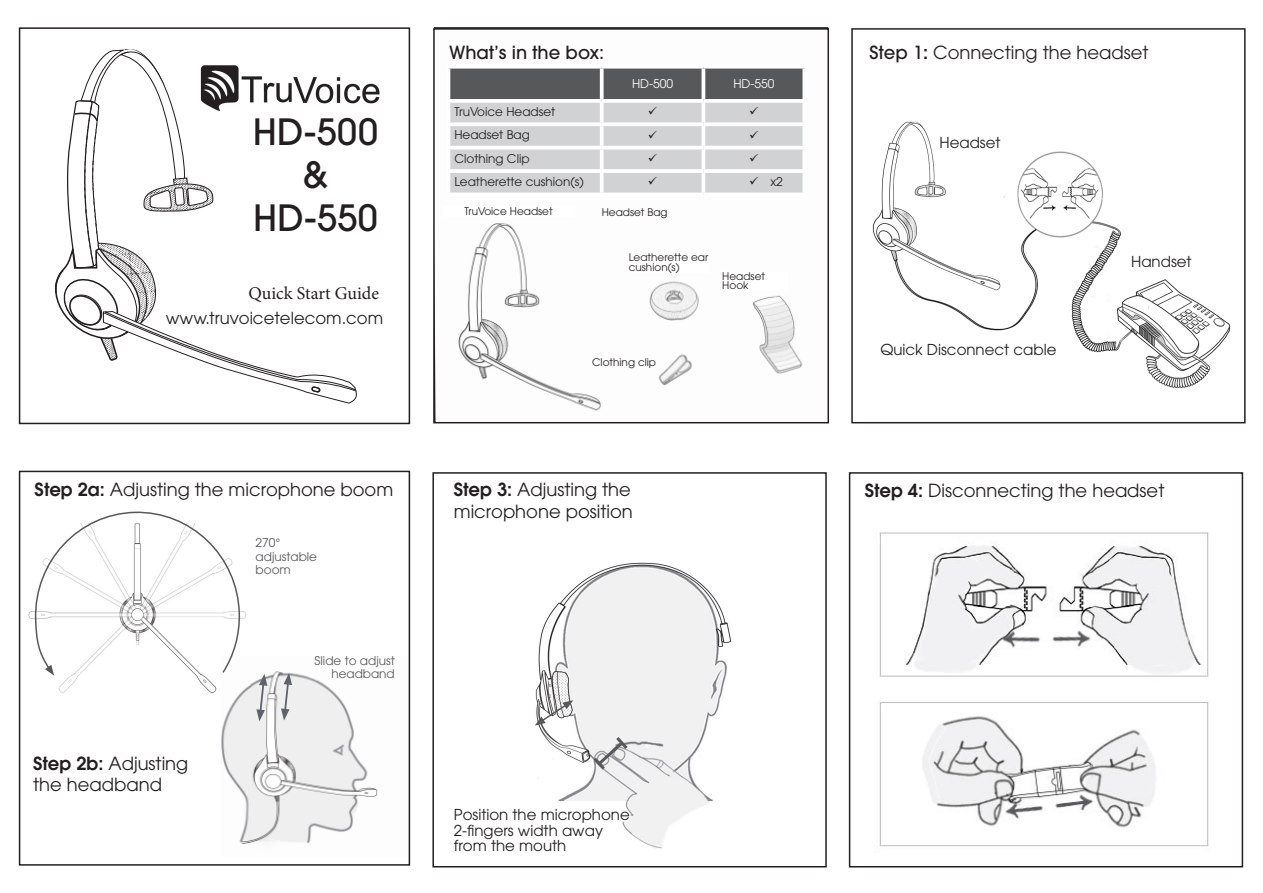
<style>
.page{position:relative;width:1263px;height:893px;background:#fff}
.page>*{position:absolute;margin:0;border:0;box-sizing:border-box;transform-origin:0 0}
.t1{font:500 36px "ITC Avant Garde Pro";letter-spacing:.01em;color:#231f20}
.t2{font:18px/21.6px "ITC Avant Garde Pro";color:#231f20}
.t3{font:500 18px "ITC Avant Garde Pro";color:#231f20}
.t4{font:18px "Minion Pro";color:#231f20}
.t5{font:16.5px "ITC Avant Garde Pro";color:#231f20}
.t6{font:15px/15.6px "ITC Avant Garde Pro";color:#231f20}
.t7{font:12px "ITC Avant Garde Pro";color:#231f20}
.t8{font:12px/12.6px "ITC Avant Garde Pro";color:#57585a;text-align:right}
.t9{font:12px "ITC Avant Garde Pro";color:#fff}
.t10{font:10.5px/9.6px "ITC Avant Garde Pro";color:#231f20}
.s1{font-weight:600}
.s2{font-weight:500}
</style>
<div class="page">
<div style="left:432px;top:472px;width:395px;height:395px;border:2px solid #231f20"></div>
<img style="left:872px;top:28px;width:374px;height:379px">
<svg style="left:55px;top:49px;width:302px;height:355px"></svg>
<div style="left:19px;top:27px;width:391px;height:397px;border:2px solid #231f20"></div>
<img style="left:458px;top:223px;width:345px;height:188px">
<div style="left:433px;top:28px;width:396px;height:395px;border:2px solid #231f20"></div>
<img style="left:535px;top:562px;width:197px;height:287px">
<img style="left:221px;top:671px;width:157px;height:173px">
<svg style="left:626px;top:250px;width:85px;height:27px"></svg>
<div style="left:851px;top:28px;width:394px;height:395px;border:2px solid #231f20"></div>
<div style="left:19px;top:471px;width:391px;height:395px;border:2px solid #231f20"></div>
<svg style="left:535px;top:805px;width:98px;height:44px"></svg>
<svg style="left:535px;top:700px;width:38px;height:26px"></svg>
<svg style="left:590px;top:734px;width:41px;height:39px"></svg>
<svg style="left:312px;top:671px;width:66px;height:12px"></svg>
<svg style="left:34px;top:511px;width:207px;height:165px"></svg>
<div style="left:722px;top:272px;width:66px;height:19px;background:#fff"></div>
<svg style="left:720px;top:269px;width:48px;height:27px"></svg>
<svg style="left:281px;top:673px;width:11px;height:48px"></svg>
<svg style="left:256px;top:674px;width:11px;height:47px"></svg>
<img style="left:200px;top:53px;width:180px;height:67px">
<img style="left:879px;top:532px;width:330px;height:315px">
<div style="left:849px;top:472px;width:394px;height:395px;border:2px solid #231f20"></div>
<hr style="left:135px;top:561px;width:4px;height:26px;background:#fff">
<div style="left:268px;top:711px;width:6px;height:38px;background:#fff"></div>
<svg style="left:448px;top:67px;width:356px;height:127px;background:#bcbdbe"></svg>
<p class="t1" style="left:253px;top:109px;width:127px">HD-500</p>
<p class="t1" style="left:303px;top:152px;width:26px">&amp;</p>
<p class="t1" style="left:253px;top:195px;width:126px">HD-550</p>
<p class="t4" style="left:248px;top:281px;width:132px">Quick Start Guide</p>
<p class="t5" style="left:166px;top:308px;width:219px">www.truvoicetelecom.com</p>
<p class="t2" style="left:35px;top:479px;width:360px"><span class="s1">Step 2a:</span> Adjusting the microphone boom</p>
<p class="t8" style="left:256px;top:536px;width:26px">270°</p>
<p class="t8" style="left:256px;top:550px;width:63px">adjustable</p>
<p class="t8" style="left:256px;top:563px;width:37px">boom</p>
<p class="t2" style="left:33px;top:752px;width:157px"><span class="s1">Step 2b:</span> Adjusting the headband</p>
<p class="t8" style="left:315px;top:655px;width:82px">Slide to adjust headband</p>
<p class="t3" style="left:449px;top:41px;width:157px">What’s in the box:</p>
<p class="t9" style="left:632px;top:76px;width:43px">HD-500</p>
<p class="t9" style="left:733px;top:76px;width:43px">HD-550</p>
<p class="t7" style="left:454px;top:104px;width:102px">TruVoice Headset</p>
<p class="t7" style="left:454px;top:127px;width:77px">Headset Bag</p>
<p class="t7" style="left:454px;top:151px;width:77px">Clothing Clip</p>
<p class="t7" style="left:454px;top:174px;width:131px">Leatherette cushion(s)</p>
<p class="t7" style="left:749px;top:174px;width:35px">✓ x2</p>
<p class="t10" style="left:602px;top:208px;width:67px">Headset Bag</p>
<p class="t10" style="left:464px;top:206px;width:90px">TruVoice Headset</p>
<p class="t10" style="left:629px;top:253px;width:81px">Leatherette ear cushion(s)</p>
<p class="t10" style="left:722px;top:271px;width:44px">Headset</p>
<p class="t10" style="left:722px;top:281px;width:28px">Hook</p>
<p class="t10" style="left:592px;top:357px;width:66px">Clothing clip</p>
<p class="t2" style="left:454px;top:479px;width:179px"><span class="s1">Step 3:</span> Adjusting the</p>
<p class="t2" style="left:454px;top:500px;width:181px">microphone position</p>
<p class="t6" style="left:454px;top:807px;width:177px">Position the microphone<br>2-fingers width away from the mouth</p>
<p class="t2" style="left:870px;top:41px;width:280px"><span class="s2">Step 1</span><span class="s1">:</span> Connecting the headset</p>
<p class="t6" style="left:939px;top:135px;width:63px">Headset</p>
<p class="t6" style="left:880px;top:341px;width:178px">Quick Disconnect cable</p>
<p class="t6" style="left:1131px;top:253px;width:62px">Handset</p>
<p class="t2" style="left:865px;top:479px;width:301px"><span class="s1">Step 4:</span> Disconnecting the headset</p>
</div>
